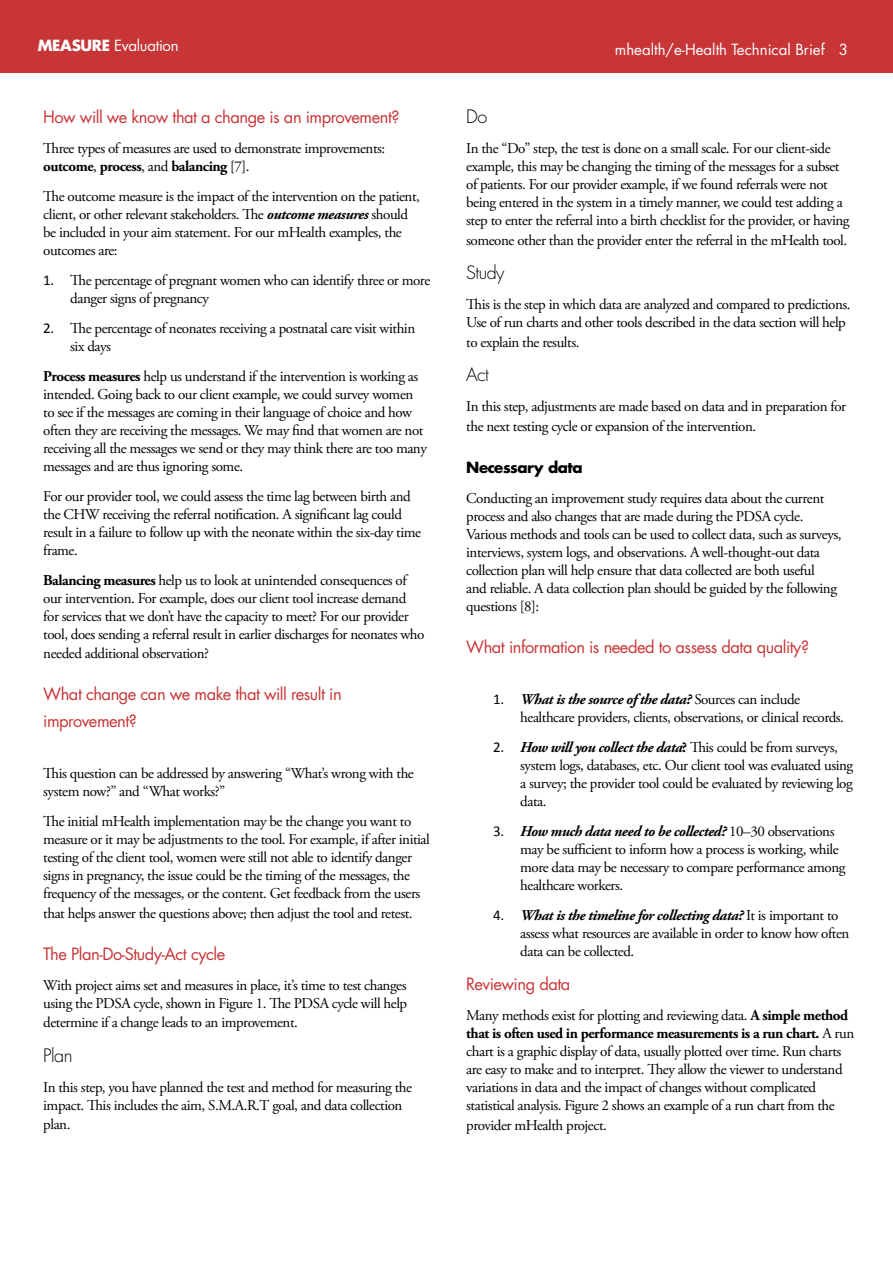
<style>
.page{position:relative;width:893px;height:1263px;background:#fff}
.page>*{position:absolute;margin:0;border:0;box-sizing:border-box;transform-origin:0 0}
.t1{font:300 18px "Futura LT Pro";letter-spacing:-.03em;color:#000}
.t2{font:16.5px/27px "Futura LT Pro";letter-spacing:-.03em;color:#c83537}
.t3{font:15px/18px "Adobe Garamond Pro";letter-spacing:-.03em;color:#000}
.t4{font:15px "Futura LT Pro";color:#fff}
.t5{font:15px "Futura LT Pro";letter-spacing:-.02em;color:#fff}
.t6{font:700 15px "Futura LT Pro";letter-spacing:-.03em;color:#000}
.s1{font-weight:700}
.s2{font-weight:700;font-style:italic}
.s3{font-family:"Calibri"}
</style>
<div class="page">
<div style="left:0;top:0;width:893px;height:72px;background:#c83537"></div>
<p class="t5" style="left:38px;top:36px;width:142px"><span class="s1">MEASURE</span> Evaluation</p>
<p class="t4" style="left:615px;top:39px;width:235px">mhealth/e-Health Technical Brief 3</p>
<p class="t2" style="left:43px;top:103px;width:358px">How will we know that a change is an improvement?</p>
<p class="t3" style="left:43px;top:140px;width:344px">Three types of measures are used to demonstrate improvements: <span class="s1">outcome</span>, <span class="s1">process</span>, and <span class="s1">balancing</span> [7].</p>
<p class="t3" style="left:43px;top:188px;width:378px">The outcome measure is the impact of the intervention on the patient, client, or other relevant stakeholders. The <span class="s2">outcome measures</span> should be included in your aim statement. For our mHealth examples, the outcomes are:</p>
<p class="t3" style="left:70px;top:272px;width:361px;text-indent:-27px"><span class="s3">1.</span> The percentage of pregnant women who can identify three or more danger signs of pregnancy</p>
<p class="t3" style="left:70px;top:320px;width:346px;text-indent:-27px"><span class="s3">2.</span> The percentage of neonates receiving a postnatal care visit within six days</p>
<p class="t3" style="left:43px;top:368px;width:385px"><span class="s1">Process measures</span> help us understand if the intervention is working as intended. Going back to our client example, we could survey women to see if the messages are coming in their language of choice and how often they are receiving the messages. We may find that women are not receiving all the messages we send or they may think there are too many messages and are thus ignoring some.</p>
<p class="t3" style="left:43px;top:488px;width:379px">For our provider tool, we could assess the time lag between birth and the CHW receiving the referral notification. A significant lag could result in a failure to follow up with the neonate within the six-day time frame.</p>
<p class="t3" style="left:43px;top:572px;width:383px"><span class="s1">Balancing measures</span> help us to look at unintended consequences of our intervention. For example, does our client tool increase demand for services that we don’t have the capacity to meet? For our provider tool, does sending a referral result in earlier discharges for neonates who</p>
<p class="t3" style="left:43px;top:645px;width:167px">needed additional observation?</p>
<p class="t2" style="left:43px;top:681px;width:300px">What change can we make that will result in improvement?</p>
<p class="t3" style="left:43px;top:765px;width:372px">This question can be addressed by answering “What’s wrong with the system now?” and “What works?”</p>
<p class="t3" style="left:43px;top:813px;width:388px">The initial mHealth implementation may be the change you want to measure or it may be adjustments to the tool. For example, if after initial testing of the client tool, women were still not able to identify danger signs in pregnancy, the issue could be the timing of the messages, the frequency of the messages, or the content. Get feedback from the users</p>
<p class="t3" style="left:43px;top:905px;width:371px">that helps answer the questions above; then adjust the tool and retest.</p>
<p class="t2" style="left:43px;top:940px;width:184px">The Plan-Do-Study-Act cycle</p>
<p class="t3" style="left:43px;top:977px;width:365px">With project aims set and measures in place, it’s time to test changes using the PDSA cycle, shown in Figure 1. The PDSA cycle will help</p>
<p class="t3" style="left:43px;top:1014px;width:256px">determine if a change leads to an improvement.</p>
<p class="t1" style="left:43px;top:1044px;width:31px">Plan</p>
<p class="t3" style="left:43px;top:1079px;width:370px">In this step, you have planned the test and method for measuring the impact. This includes the aim, S.M.A.R.T goal, and data collection</p>
<p class="t3" style="left:43px;top:1116px;width:29px">plan.</p>
<p class="t1" style="left:466px;top:105px;width:23px">Do</p>
<p class="t3" style="left:466px;top:140px;width:385px">In the “Do” step, the test is done on a small scale. For our client-side example, this may be changing the timing of the messages for a subset of patients. For our provider example, if we found referrals were not being entered in the system in a timely manner, we could test adding a step to enter the referral into a birth checklist for the provider, or having</p>
<p class="t3" style="left:466px;top:232px;width:382px">someone other than the provider enter the referral in the mHealth tool.</p>
<p class="t1" style="left:466px;top:261px;width:40px">Study</p>
<p class="t3" style="left:466px;top:296px;width:386px">This is the step in which data are analyzed and compared to predictions.<br>Use of run charts and other tools described in the data section will help</p>
<p class="t3" style="left:466px;top:334px;width:115px">to explain the results.</p>
<p class="t1" style="left:466px;top:363px;width:24px">Act</p>
<p class="t3" style="left:466px;top:397px;width:381px;line-height:19.5px">In this step, adjustments are made based on data and in preparation for the next testing cycle or expansion of the intervention.</p>
<p class="t6" style="left:466px;top:456px;width:118px">Necessary data</p>
<p class="t3" style="left:466px;top:490px;width:377px">Conducting an improvement study requires data about the current process and also changes that are made during the PDSA cycle.<br>Various methods and tools can be used to collect data, such as surveys, interviews, system logs, and observations. A well-thought-out data collection plan will help ensure that data collected are both useful<br>and reliable. A data collection plan should be guided by the following questions [8]:</p>
<p class="t2" style="left:466px;top:633px;width:344px">What information is needed to assess data quality?</p>
<p class="t3" style="left:520px;top:691px;width:325px;text-indent:-27px"><span class="s3">1.</span> <span class="s2">What is the source of the data?</span> Sources can include healthcare providers, clients, observations, or clinical records.</p>
<p class="t3" style="left:520px;top:739px;width:335px;text-indent:-27px"><span class="s3">2.</span> <span class="s2">How will you collect the data</span><span class="s1">?</span> This could be from surveys, system logs, databases, etc. Our client tool was evaluated using a survey; the provider tool could be evaluated by reviewing log data.</p>
<p class="t3" style="left:520px;top:823px;width:327px;text-indent:-27px"><span class="s3">3.</span> <span class="s2">How much data need to be collected?</span> 10–30 observations may be sufficient to inform how a process is working, while more data may be necessary to compare performance among healthcare workers.</p>
<p class="t3" style="left:520px;top:907px;width:331px;text-indent:-27px"><span class="s3">4.</span> <span class="s2">What is the timeline for collecting data?</span> It is important to assess what resources are available in order to know how often data can be collected.</p>
<p class="t2" style="left:466px;top:970px;width:106px">Reviewing data</p>
<p class="t3" style="left:466px;top:1007px;width:390px">Many methods exist for plotting and reviewing data. <span class="s1">A simple method that is often used in performance measurements is a run chart.</span> A run chart is a graphic display of data, usually plotted over time. Run charts are easy to make and to interpret. They allow the viewer to understand variations in data and the impact of changes without complicated statistical analysis. Figure 2 shows an example of a run chart from the</p>
<p class="t3" style="left:466px;top:1117px;width:142px">provider mHealth project.</p>
</div>
